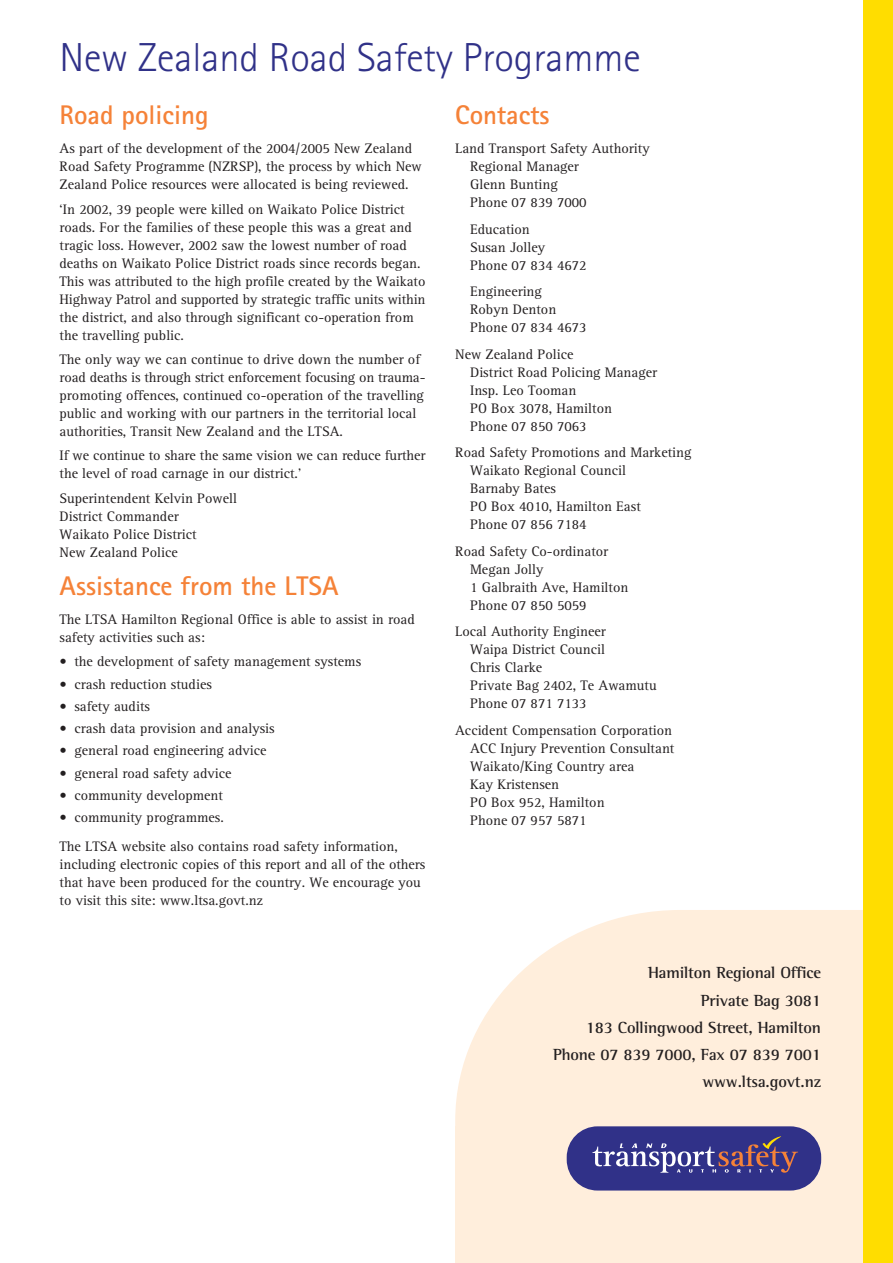
<style>
.page{position:relative;width:893px;height:1263px;background:#fff}
.page>*{position:absolute;margin:0;border:0;box-sizing:border-box;transform-origin:0 0}
.t1{font:40.5px "Rotis Sans Serif Light NZT";color:#303188}
.t2{font:27px "Rotis Sans Serif Bold NZT";color:#f58238}
.t3{font:16.5px/27.3px "Rotis Semi Serif Bold NZT";letter-spacing:-.01em;color:#231f20;text-align:right}
.t4{font:14.25px/18px "Rotis Serif NZT";color:#231f20}
</style>
<div class="page">
<svg style="left:455px;top:910px;width:408px;height:217px;background:#feefe0"></svg>
<div style="left:455px;top:1127px;width:437px;height:136px;background:#ffeedc"></div>
<div style="left:863px;top:0;width:29px;height:1263px;background:#fd0"></div>
<div style="left:566px;top:1126px;width:255px;height:65px;background:#303188;border-radius:31px"></div>
<svg style="left:592px;top:1136px;width:206px;height:37px"></svg>
<h1 class="t1" style="left:60px;top:42px;width:582px">New Zealand Road Safety Programme</h1>
<h2 class="t2" style="left:455px;top:105px;width:96px">Contacts</h2>
<p class="t4" style="left:470px;top:141px;width:181px;text-indent:-15px">Land Transport Safety Authority<br>Regional Manager<br>Glenn Bunting<br>Phone 07 839 7000</p>
<p class="t4" style="left:470px;top:221px;width:118px">Education<br>Susan Jolley<br>Phone 07 834 4672</p>
<p class="t4" style="left:470px;top:284px;width:118px">Engineering<br>Robyn Denton<br>Phone 07 834 4673</p>
<p class="t4" style="left:470px;top:346px;width:189px;text-indent:-15px">New Zealand Police<br>District Road Policing Manager<br>Insp. Leo Tooman<br>PO Box 3078, Hamilton<br>Phone 07 850 7063</p>
<p class="t4" style="left:470px;top:445px;width:223px;text-indent:-15px">Road Safety Promotions and Marketing<br>Waikato Regional Council<br>Barnaby Bates<br>PO Box 4010, Hamilton East<br>Phone 07 856 7184</p>
<p class="t4" style="left:470px;top:543px;width:160px;text-indent:-15px">Road Safety Co-ordinator<br>Megan Jolly<br>1 Galbraith Ave, Hamilton<br>Phone 07 850 5059</p>
<p class="t4" style="left:470px;top:624px;width:188px;text-indent:-15px">Local Authority Engineer<br>Waipa District Council<br>Chris Clarke<br>Private Bag 2402, Te Awamutu<br>Phone 07 871 7133</p>
<p class="t4" style="left:470px;top:722px;width:206px;text-indent:-15px">Accident Compensation Corporation<br>ACC Injury Prevention Consultant<br>Waikato/King Country area<br>Kay Kristensen<br>PO Box 952, Hamilton<br>Phone 07 957 5871</p>
<h2 class="t2" style="left:60px;top:105px;width:150px">Road policing</h2>
<p class="t4" style="left:60px;top:141px;width:364px">As part of the development of the 2004/2005 New Zealand<br>Road Safety Programme (NZRSP), the process by which New<br>Zealand Police resources were allocated is being reviewed.</p>
<p class="t4" style="left:60px;top:201px;width:367px">‘In 2002, 39 people were killed on Waikato Police District roads. For the families of these people this was a great and tragic loss. However, 2002 saw the lowest number of road deaths on Waikato Police District roads since records began.<br>This was attributed to the high profile created by the Waikato Highway Patrol and supported by strategic traffic units within the district, and also through significant co-operation from the travelling public.</p>
<p class="t4" style="left:60px;top:351px;width:367px">The only way we can continue to drive down the number of road deaths is through strict enforcement focusing on trauma&shy;promoting offences, continued co-operation of the travelling public and working with our partners in the territorial local authorities, Transit New Zealand and the LTSA.</p>
<p class="t4" style="left:60px;top:448px;width:367px">If we continue to share the same vision we can reduce further the level of road carnage in our district.'</p>
<p class="t4" style="left:60px;top:490px;width:179px">Superintendent Kelvin Powell<br>District Commander<br>Waikato Police District<br>New Zealand Police</p>
<h2 class="t2" style="left:60px;top:575px;width:280px">Assistance from the LTSA</h2>
<p class="t4" style="left:60px;top:612px;width:357px">The LTSA Hamilton Regional Office is able to assist in road safety activities such as:</p>
<p class="t4" style="left:60px;top:654px;width:303px">• the development of safety management systems</p>
<p class="t4" style="left:60px;top:676px;width:154px">• crash reduction studies</p>
<p class="t4" style="left:60px;top:698px;width:92px">• safety audits</p>
<p class="t4" style="left:60px;top:721px;width:217px">• crash data provision and analysis</p>
<p class="t4" style="left:60px;top:743px;width:208px">• general road engineering advice</p>
<p class="t4" style="left:60px;top:765px;width:173px">• general road safety advice</p>
<p class="t4" style="left:60px;top:787px;width:165px">• community development</p>
<p class="t4" style="left:60px;top:804px;width:340px;line-height:28.7px">• community programmes.<br>The LTSA website also contains road safety information,</p>
<p class="t4" style="left:60px;top:856px;width:367px">including electronic copies of this report and all of the others that have been produced for the country. We encourage you to visit this site: www.ltsa.govt.nz</p>
<p class="t3" style="left:553px;top:961px;width:269px">Hamilton Regional Office<br>Private Bag 3081<br>183 Collingwood Street, Hamilton<br>Phone 07 839 7000, Fax 07 839 7001 www.ltsa.govt.nz</p>
</div>
